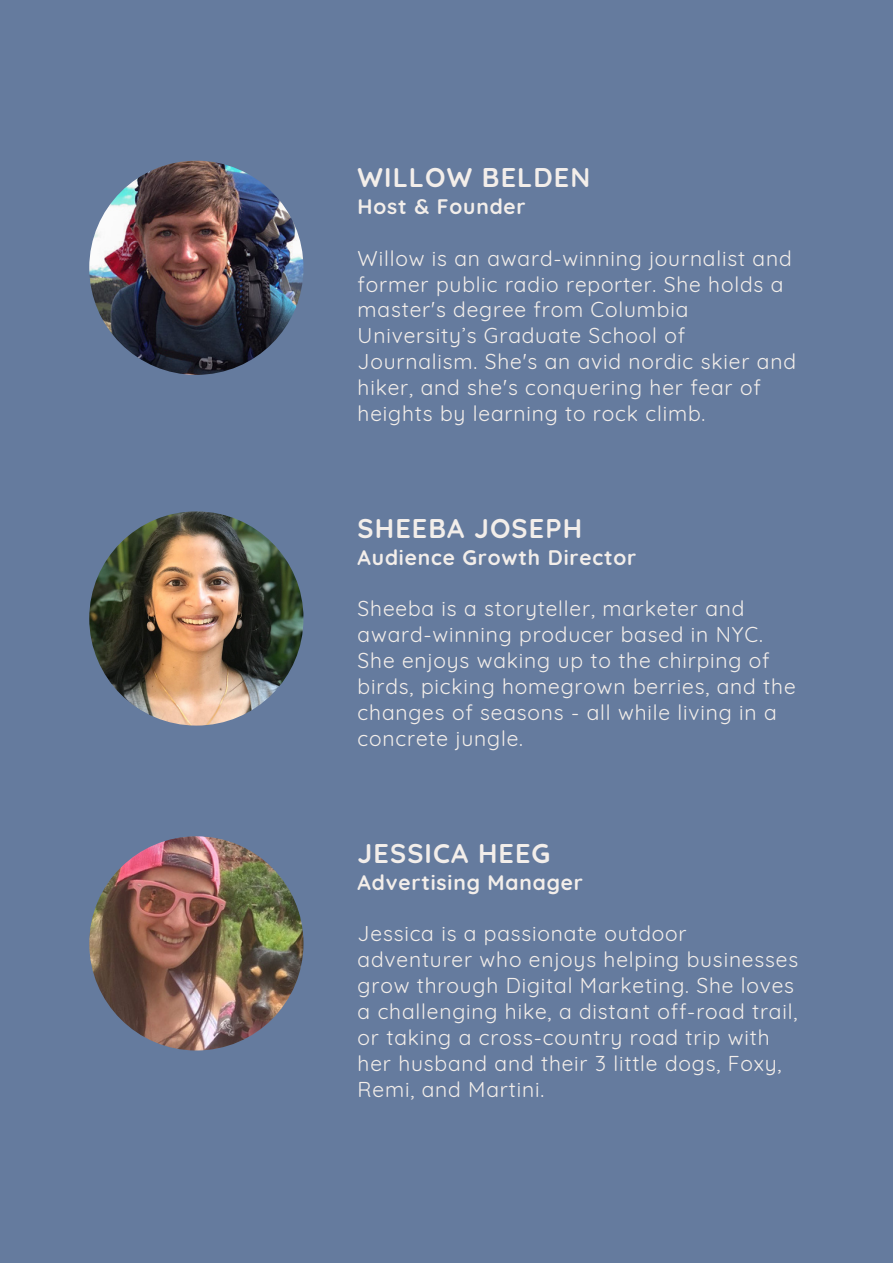
<style>
.page{position:relative;width:893px;height:1264px;background:#fff}
.page>*{position:absolute;margin:0;border:0;box-sizing:border-box;transform-origin:0 0}
.t1{font:700 27px "Quicksand";letter-spacing:.04em;color:#f3eeea}
.t2{font:21px/25.8px "Quicksand";letter-spacing:.04em;color:#f3eeea}
.t3{font:700 21px "Quicksand";letter-spacing:.04em;color:#f3eeea}
</style>
<div class="page">
<div style="left:0;top:0;width:892px;height:1262px;background:#657b9e"></div>
<img style="left:89px;top:161px;width:214px;height:214px;border-radius:50%">
<img style="left:89px;top:511px;width:214px;height:214px;border-radius:50%">
<img style="left:89px;top:836px;width:214px;height:214px;border-radius:50%">
<p class="t1" style="left:357px;top:160px;width:234px">WILLOW BELDEN</p>
<p class="t3" style="left:357px;top:193px;width:169px">Host &amp; Founder</p>
<p class="t2" style="left:357px;top:245px;width:440px">Willow is an award-winning journalist and former public radio reporter. She holds a master's degree from Columbia University’s Graduate School of Journalism. She's an avid nordic skier and hiker, and she's conquering her fear of heights by learning to rock climb.</p>
<p class="t1" style="left:357px;top:510px;width:226px">SHEEBA JOSEPH</p>
<p class="t3" style="left:357px;top:543px;width:280px">Audience Growth Director</p>
<p class="t2" style="left:357px;top:595px;width:439px">Sheeba is a storyteller, marketer and award-winning producer based in NYC.<br>She enjoys waking up to the chirping of birds, picking homegrown berries, and the changes of seasons - all while living in a concrete jungle.</p>
<p class="t1" style="left:357px;top:835px;width:194px">JESSICA HEEG</p>
<p class="t3" style="left:357px;top:868px;width:227px">Advertising Manager</p>
<p class="t2" style="left:357px;top:920px;width:442px">Jessica is a passionate outdoor adventurer who enjoys helping businesses grow through Digital Marketing. She loves a challenging hike, a distant off-road trail, or taking a cross-country road trip with her husband and their 3 little dogs, Foxy, Remi, and Martini.</p>
</div>
